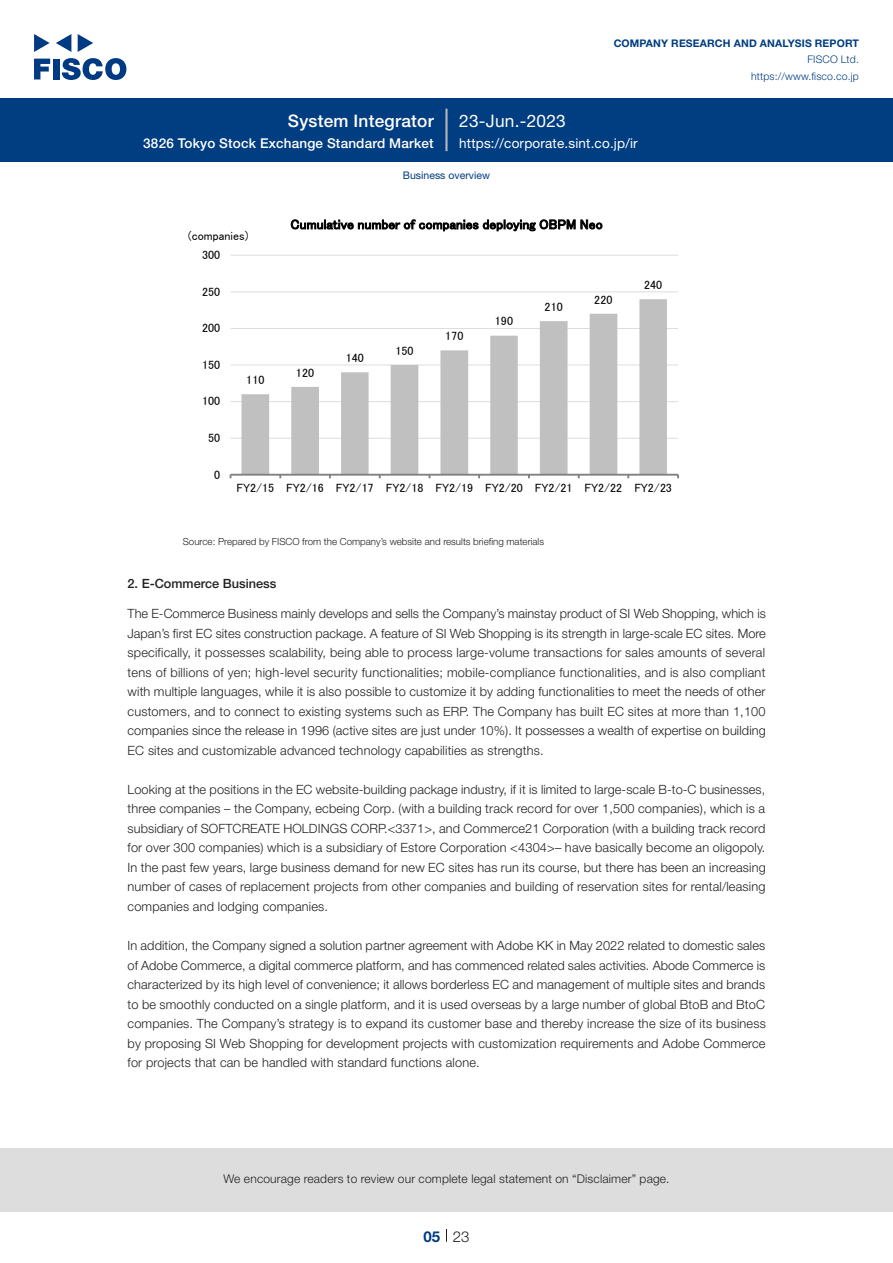
<style>
.page{position:relative;width:893px;height:1263px;background:#fff}
.page>*{position:absolute;margin:0;border:0;box-sizing:border-box;transform-origin:0 0}
.t1{font:500 17.25px "Helvetica Neue LT Std";letter-spacing:.015em;color:#fff}
.t2{font:17.25px "Helvetica Neue LT Std";letter-spacing:.015em;color:#fff}
.t3{font:300 15px "Helvetica Neue LT Std";color:#231f20}
.t4{font:700 15px "Helvetica Neue LT Std";color:#003d81}
.t5{font:13.5px "MS P Gothic";letter-spacing:.01em;color:#000}
.t6{font:500 13.5px "Helvetica Neue LT Std";letter-spacing:.015em;color:#fff}
.t7{font:13.5px "Helvetica Neue LT Std";letter-spacing:.015em;color:#fff}
.t8{font:300 12.75px/19.5px "Helvetica Neue LT Std";letter-spacing:.015em;color:#231f20;text-align:justify}
.t9{font:500 12.75px "Helvetica Neue LT Std";color:#231f20}
.t10{font:12px "MS P Gothic";color:#000}
.t11{font:300 12px "Helvetica Neue LT Std";letter-spacing:.015em;color:#231f20}
.t12{font:700 10.5px "Helvetica Neue LT Std";letter-spacing:.015em;color:#003d81}
.t13{font:300 10.5px/16.5px "Helvetica Neue LT Std";letter-spacing:.015em;color:#003d81;text-align:right}
.t14{font:10.5px "Helvetica Neue LT Std";color:#003d81}
.t15{font:300 9.75px "Helvetica Neue LT Std";color:#231f20}
</style>
<div class="page">
<div style="left:0;top:1148px;width:893px;height:64px;background:#ddd"></div>
<svg style="left:34px;top:59px;width:16px;height:20px"></svg>
<div style="left:53px;top:59px;width:6px;height:20px;background:#003a83"></div>
<svg style="left:62px;top:58px;width:64px;height:22px"></svg>
<svg style="left:34px;top:34px;width:16px;height:18px"></svg>
<svg style="left:78px;top:34px;width:15px;height:18px"></svg>
<svg style="left:56px;top:34px;width:15px;height:18px"></svg>
<div style="left:0;top:98px;width:893px;height:64px;background:#003d81"></div>
<hr style="left:445px;top:109px;width:3px;height:42px;background:#b5b5b6">
<svg style="left:446px;top:1229px;width:1px;height:13px"></svg>
<hr style="left:231px;top:438px;width:447px;height:1px;background:#ddd">
<hr style="left:231px;top:401px;width:447px;height:1px;background:#ddd">
<hr style="left:231px;top:365px;width:447px;height:1px;background:#ddd">
<hr style="left:231px;top:328px;width:447px;height:1px;background:#ddd">
<hr style="left:231px;top:291px;width:447px;height:1px;background:#ddd">
<hr style="left:231px;top:255px;width:447px;height:1px;background:#ddd">
<svg style="left:241px;top:299px;width:426px;height:175px"></svg>
<hr style="left:231px;top:474px;width:447px;height:2px;background:#808080">
<h1 class="t1" style="left:288px;top:110px;width:147px">System Integrator</h1>
<p class="t6" style="left:143px;top:135px;width:292px">3826 Tokyo Stock Exchange Standard Market</p>
<h1 class="t2" style="left:459px;top:110px;width:108px">23-Jun.-2023</h1>
<p class="t12" style="left:614px;top:37px;width:247px">COMPANY RESEARCH AND ANALYSIS REPORT</p>
<p class="t13" style="left:751px;top:51px;width:109px">FISCO Ltd. https://www.fisco.co j p.</p>
<p class="t7" style="left:459px;top:135px;width:180px">https://corporate.sint. c o j p. i r/</p>
<p class="t14" style="left:403px;top:169px;width:89px">Business overview</p>
<p class="t10" style="left:188px;top:229px;width:62px">(companies(</p>
<p class="t10" style="left:202px;top:249px;width:20px">300</p>
<p class="t10" style="left:202px;top:285px;width:20px">250</p>
<p class="t10" style="left:202px;top:322px;width:20px">200</p>
<p class="t10" style="left:202px;top:359px;width:20px">150</p>
<p class="t10" style="left:202px;top:395px;width:20px">100</p>
<p class="t10" style="left:208px;top:432px;width:13px">50</p>
<p class="t10" style="left:214px;top:468px;width:8px">0</p>
<p class="t10" style="left:246px;top:374px;width:20px">110</p>
<p class="t10" style="left:237px;top:482px;width:39px">FY2/15</p>
<p class="t5" style="left:291px;top:217px;width:314px">Cumulative number of companies deploying OBPM Neo</p>
<p class="t10" style="left:296px;top:366px;width:20px">120</p>
<p class="t10" style="left:346px;top:352px;width:20px">140</p>
<p class="t10" style="left:395px;top:344px;width:20px">150</p>
<p class="t10" style="left:445px;top:330px;width:20px">170</p>
<p class="t10" style="left:495px;top:315px;width:20px">190</p>
<p class="t10" style="left:545px;top:300px;width:20px">210</p>
<p class="t10" style="left:594px;top:293px;width:20px">220</p>
<p class="t10" style="left:286px;top:482px;width:39px">FY2/16</p>
<p class="t10" style="left:336px;top:482px;width:39px">FY2/17</p>
<p class="t10" style="left:386px;top:482px;width:39px">FY2/18</p>
<p class="t10" style="left:435px;top:482px;width:39px">FY2/19</p>
<p class="t10" style="left:485px;top:482px;width:39px">FY2/20</p>
<p class="t10" style="left:535px;top:482px;width:39px">FY2/21</p>
<p class="t10" style="left:585px;top:482px;width:39px">FY2/22</p>
<p class="t10" style="left:644px;top:279px;width:20px">240</p>
<p class="t10" style="left:634px;top:482px;width:39px">FY2/23</p>
<p class="t15" style="left:183px;top:536px;width:363px">Source: Prepared by FISCO from the Company s’ website and results briefing materials</p>
<p class="t9" style="left:128px;top:576px;width:150px">2. E-Commerce Business</p>
<p class="t8" style="left:128px;top:604px;width:640px">The -E Commerce Business mainly develops and sells the Company s’ mainstay product of SI Web Shopping, which is Japan s’ first EC sites construction package A. feature of SI Web Shopping is its strength in large-scale EC sites. More specifically it, possesses scalability, being able to process large-volume transactions for sales amounts of several tens of billions of yen; high-level security functionalities; mobile-compliance functionalities, and is also compliant with multiple languages, while isit also possible to customize it by adding functionalities to meet the needs of other customers, and to connect to existing systems such as ERP. The Company has built EC sites at more than 1,100 companies since the release in 1996 (active sites are just under 10% I t.) possesses a wealth of expertise on building EC sites and customizable advanced technology capabilities as strengths.</p>
<p class="t8" style="left:128px;top:779px;width:640px">Looking at the positions in the EC website-building package industry isitif, limited to large-scale B-to C- businesses, three companies – the Company, ecbeing Corp (. with a building track record for over 1,500 companies ,) which is a subsidiary of SOFTCREATE HOLDINGS CORP&lt;. 3371&gt;, and Commerce21 Corporation (with a building track record for over 300 companies) which is a subsidiary of Estore Corporation &lt;4304&gt;– have basically become an oligopoly.<br>In the past few years, large business demand for new EC sites has run its course, but there has been an increasing number of cases of replacement projects from other companies and building of reservation sites for rental/leasing companies and lodging companies.</p>
<p class="t8" style="left:128px;top:935px;width:640px">In addition, the Company signed a solution partner agreement with Adobe KK in May 2022 related to domestic sales of Adobe Commerce a, digital commerce platform, and has commenced related sales activities. Abode Commerce is characterized by its high level of convenience; it allows borderless EC and management of multiple sites and brands to be smoothly conducted on a single platform, and isit used overseas by a large number of global BtoB and BtoC companies. The Company s’ strategy is to expand its customer base and thereby increase the size of its business by proposing SI Web Shopping for development projects with customization requirements and Adobe Commerce for projects that can be handled with standard functions alone.</p>
<p class="t11" style="left:223px;top:1171px;width:448px">We encourage readers to review our complete legal statement on “Disclaimer” page.</p>
<p class="t4" style="left:423px;top:1227px;width:18px">05</p>
<p class="t3" style="left:453px;top:1227px;width:18px">23</p>
</div>
